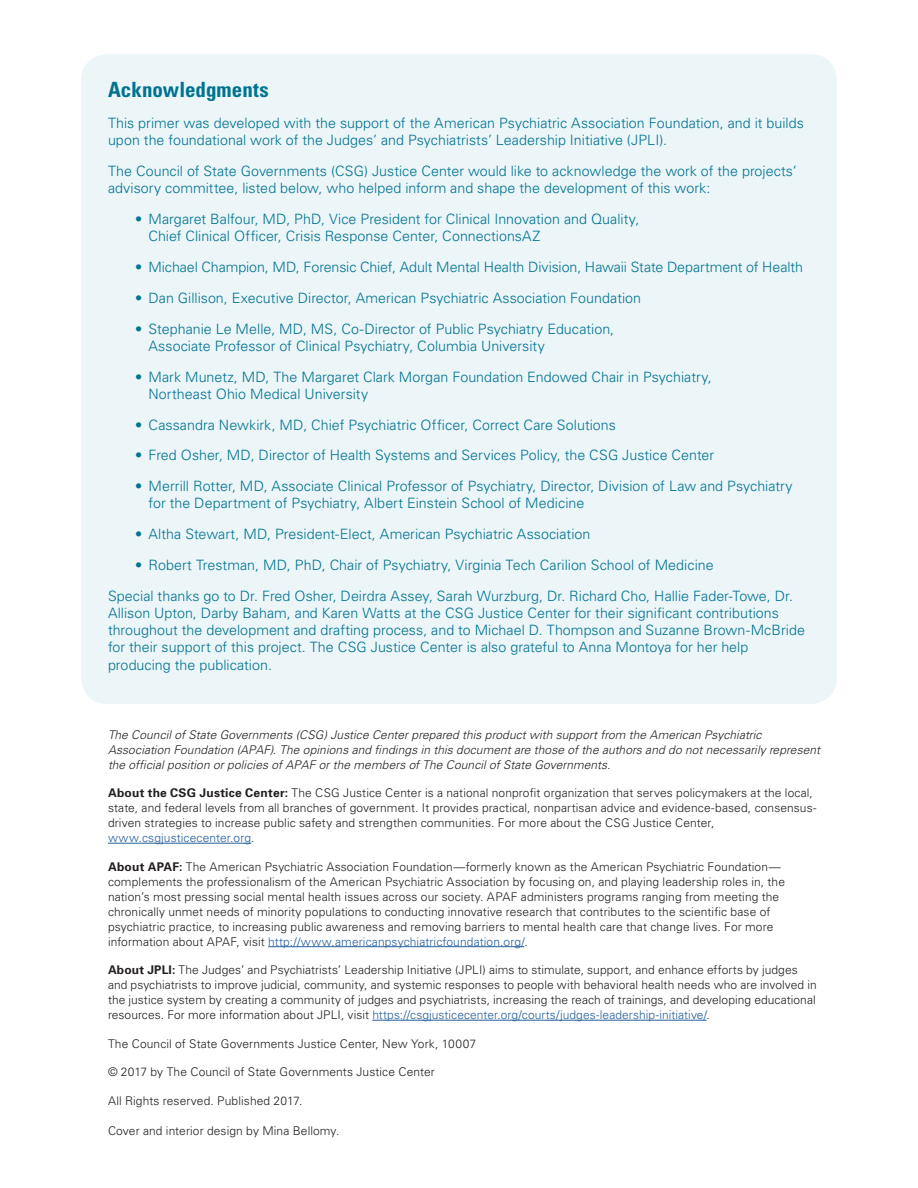
<style>
.page{position:relative;width:918px;height:1188px;background:#fff}
.page>*{position:absolute;margin:0;border:0;box-sizing:border-box;transform-origin:0 0}
.t1{font:700 condensed 21px "Univers";color:#007391}
.t2{font:300 14.25px/17.2px "Univers";color:#007391}
.t3{font:300 12px/15px "Univers";letter-spacing:.005em;color:#231f20}
.t4{font:italic 300 12px/15px "Univers";letter-spacing:.005em;color:#231f20}
.s1{font-weight:700}
.s2{color:#25609c}
</style>
<div class="page">
<hr style="left:108px;top:843px;width:143px;height:1px;background:#25609c">
<hr style="left:268px;top:946px;width:256px;height:1px;background:#25609c">
<hr style="left:372px;top:1020px;width:335px;height:1px;background:#25609c">
<div style="left:81px;top:54px;width:756px;height:650px;background:#ecf5f7;border-radius:27px"></div>
<p class="t1" style="left:108px;top:77px;width:162px">Acknowledgments</p>
<p class="t2" style="left:108px;top:114px;width:697px">This primer was developed with the support of the American Psychiatric Association Foundation, and it builds upon the foundational work of the Judges’ and Psychiatrists’ Leadership Initiative (JPLI).</p>
<p class="t2" style="left:108px;top:162px;width:690px">The Council of State Governments (CSG) Justice Center would like to acknowledge the work of the projects’ advisory committee, listed below, who helped inform and shape the development of this work:</p>
<p class="t2" style="left:148px;top:210px;width:492px;text-indent:-14px">• Margaret Balfour, MD, PhD, Vice President for Clinical Innovation and Quality,<br>Chief Clinical Officer, Crisis Response Center, ConnectionsAZ</p>
<p class="t2" style="left:135px;top:258px;width:670px">• Michael Champion, MD, Forensic Chief, Adult Mental Health Division, Hawaii State Department of Health</p>
<p class="t2" style="left:135px;top:289px;width:508px">• Dan Gillison, Executive Director, American Psychiatric Association Foundation</p>
<p class="t2" style="left:148px;top:319px;width:467px;text-indent:-14px">• Stephanie Le Melle, MD, MS, Co-Director of Public Psychiatry Education,<br>Associate Professor of Clinical Psychiatry, Columbia University</p>
<p class="t2" style="left:148px;top:367px;width:565px;text-indent:-14px">• Mark Munetz, MD, The Margaret Clark Morgan Foundation Endowed Chair in Psychiatry,<br>Northeast Ohio Medical University</p>
<p class="t2" style="left:135px;top:415px;width:482px">• Cassandra Newkirk, MD, Chief Psychiatric Officer, Correct Care Solutions</p>
<p class="t2" style="left:135px;top:446px;width:581px">• Fred Osher, MD, Director of Health Systems and Services Policy, the CSG Justice Center</p>
<p class="t2" style="left:148px;top:477px;width:646px;text-indent:-14px">• Merrill Rotter, MD, Associate Clinical Professor of Psychiatry, Director, Division of Law and Psychiatry for the Department of Psychiatry, Albert Einstein School of Medicine</p>
<p class="t2" style="left:135px;top:525px;width:457px">• Altha Stewart, MD, President-Elect, American Psychiatric Association</p>
<p class="t2" style="left:135px;top:556px;width:580px">• Robert Trestman, MD, PhD, Chair of Psychiatry, Virginia Tech Carilion School of Medicine</p>
<p class="t2" style="left:108px;top:586px;width:699px">Special thanks go to Dr. Fred Osher, Deirdra Assey, Sarah Wurzburg, Dr. Richard Cho, Hallie Fader-Towe, Dr.<br>Allison Upton, Darby Baham, and Karen Watts at the CSG Justice Center for their significant contributions throughout the development and drafting process, and to Michael D. Thompson and Suzanne Brown-McBride for their support of this project. The CSG Justice Center is also grateful to Anna Montoya for her help producing the publication.</p>
<p class="t4" style="left:108px;top:726px;width:714px">The Council of State Governments (CSG) Justice Center prepared this product with support from the American Psychiatric<br>Association Foundation (APAF). The opinions and findings in this document are those of the authors and do not necessarily represent the official position or policies of APAF or the members of The Council of State Governments.</p>
<p class="t3" style="left:108px;top:785px;width:710px"><span class="s1">About the CSG Justice Center:</span> The CSG Justice Center is a national nonprofit organization that serves policymakers at the local, state, and federal levels from all branches of government. It provides practical, nonpartisan advice and evidence-based, consensus&shy;driven strategies to increase public safety and strengthen communities. For more about the CSG Justice Center, <span class="s2">www.csgjusticecenter.org</span>.</p>
<p class="t3" style="left:108px;top:858px;width:679px"><span class="s1">About APAF:</span> The American Psychiatric Association Foundation—formerly known as the American Psychiatric Foundation— complements the professionalism of the American Psychiatric Association by focusing on, and playing leadership roles in, the nation’s most pressing social mental health issues across our society. APAF administers programs ranging from meeting the chronically unmet needs of minority populations to conducting innovative research that contributes to the scientific base of psychiatric practice, to increasing public awareness and removing barriers to mental health care that change lives. For more information about APAF, visit <span class="s2">http://www.americanpsychiatricfoundation.org/</span>.</p>
<p class="t3" style="left:108px;top:962px;width:710px"><span class="s1">About JPLI:</span> The Judges’ and Psychiatrists’ Leadership Initiative (JPLI) aims to stimulate, support, and enhance efforts by judges and psychiatrists to improve judicial, community, and systemic responses to people with behavioral health needs who are involved in the justice system by creating a community of judges and psychiatrists, increasing the reach of trainings, and developing educational resources. For more information about JPLI, visit <span class="s2">https://csgjusticecenter.org/courts/judges-leadership-initiative/</span>.</p>
<p class="t3" style="left:108px;top:1035px;width:370px">The Council of State Governments Justice Center, New York, 10007</p>
<p class="t3" style="left:108px;top:1064px;width:328px">© 2017 by The Council of State Governments Justice Center</p>
<p class="t3" style="left:108px;top:1092px;width:196px">All Rights reserved. Published 2017.</p>
<p class="t3" style="left:108px;top:1122px;width:233px">Cover and interior design by Mina Bellomy.</p>
</div>
